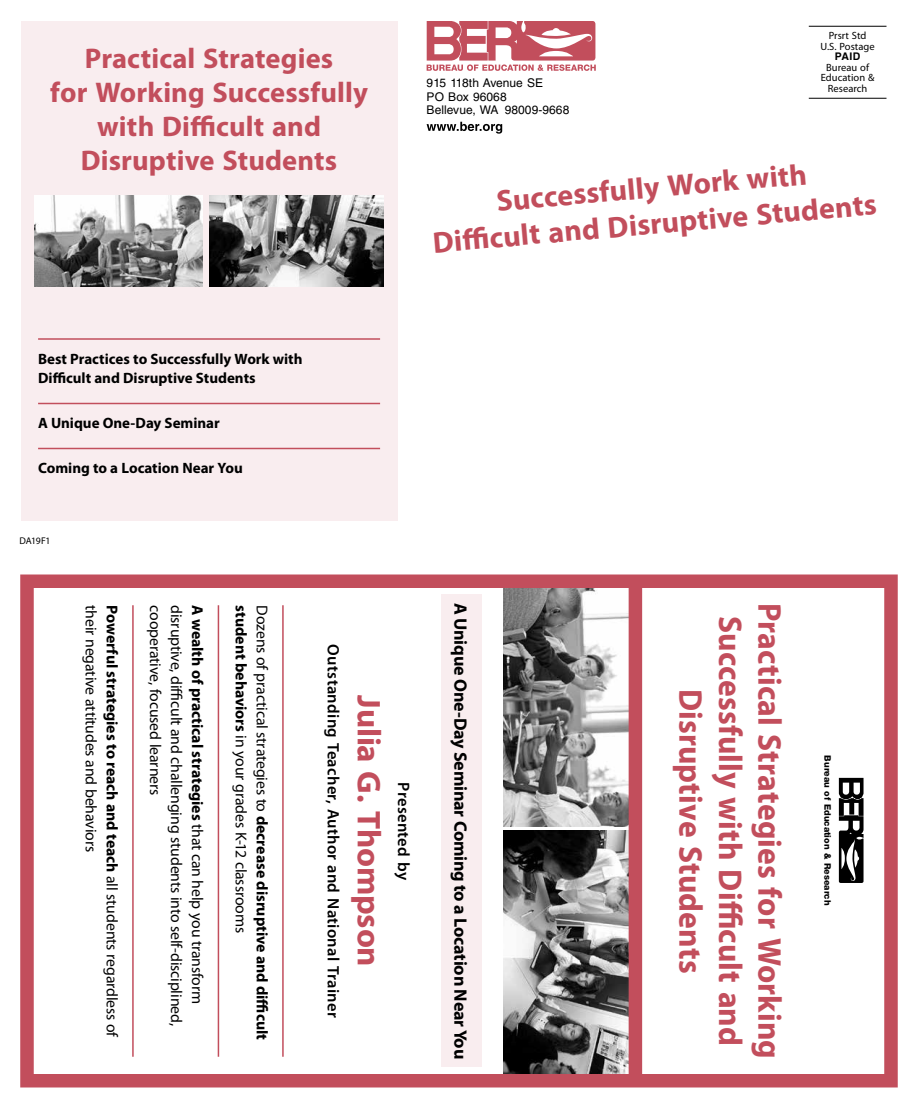
<style>
.page{position:relative;width:918px;height:1107px;background:#fff}
.page>*{position:absolute;margin:0;border:0;box-sizing:border-box;transform-origin:0 0}
.t1{font:700 33px/39.6px "Myriad Pro";letter-spacing:.005em;color:#c24e5c;text-align:center;scale:.96 1}
.t2{font:700 33px "Myriad Pro";letter-spacing:.005em;color:#c24e5c}
.t3{font:700 30px/36px "Myriad Pro";color:#c24e5c;text-align:center}
.t4{font:700 28.5px/34.2px "Myriad Pro";letter-spacing:.005em;color:#c24e5c;text-align:center}
.t5{font:700 18px "Myriad Pro";letter-spacing:-.01em;color:#000}
.t6{font:600 16.5px "Myriad Pro";letter-spacing:.015em;color:#000}
.t7{font:15.75px/21px "Myriad Pro";letter-spacing:-.01em;color:#000}
.t8{font:700 15.75px "Myriad Pro";letter-spacing:-.005em;color:#000}
.t9{font:700 15px/19.5px "Myriad Pro";color:#000}
.t10{font:12px/13.5px "Helvetica LT Std";letter-spacing:.005em;color:#000}
.t11{font:10.5px/10.5px "Myriad Pro";letter-spacing:.005em;color:#000;text-align:center}
.t12{font:700 10.5px "Helvetica LT Std";color:#000}
.t13{font:9.75px "Myriad Pro";letter-spacing:-.02em;color:#000}
.t14{font:800 9px "Helvetica Neue LT Std";color:#000}
.s1{font-weight:400}
.s2{font-weight:700}
</style>
<div class="page">
<div style="left:441px;top:595px;width:41px;height:472px;background:#f9edef"></div>
<div style="left:21px;top:21px;width:376px;height:499px;background:#f9edef"></div>
<hr style="left:38px;top:338px;width:342px;height:2px;background:#c24e5c">
<hr style="left:38px;top:403px;width:342px;height:1px;background:#c24e5c">
<hr style="left:38px;top:448px;width:342px;height:1px;background:#c24e5c">
<hr style="left:282px;top:605px;width:2px;height:452px;background:#c24e5c">
<hr style="left:218px;top:605px;width:1px;height:452px;background:#c24e5c">
<hr style="left:132px;top:605px;width:2px;height:452px;background:#c24e5c">
<hr style="left:809px;top:26px;width:78px;height:1px;background:#000">
<hr style="left:809px;top:98px;width:78px;height:1px;background:#000">
<svg style="left:427px;top:21px;width:169px;height:50px"></svg>
<svg style="left:427px;top:122px;width:75px;height:12px"></svg>
<svg style="left:839px;top:778px;width:25px;height:105px"></svg>
<img style="left:504px;top:589px;width:125px;height:237px">
<img style="left:504px;top:830px;width:125px;height:243px">
<img style="left:35px;top:195px;width:168px;height:92px">
<img style="left:210px;top:195px;width:173px;height:92px">
<div style="left:629px;top:579px;width:13px;height:504px;background:#c24e5c"></div>
<div style="left:20px;top:574px;width:878px;height:514px;border:14px solid #c24e5c"></div>
<h3 class="t4" style="left:50px;top:40px;width:319px">Practical Strategies<br>for Working Successfully with Difficult and<br>Disruptive Students</h3>
<p class="t10" style="left:427px;top:76px;width:144px">915 118th Avenue SE<br>PO Box 96068<br>Bellevue, WA 98009‑9668</p>
<p class="t11" style="left:821px;top:30px;width:56px">Prsrt Std<br>U.S. Postage</p>
<p class="t12" style="left:835px;top:50px;width:27px">PAID</p>
<p class="t11" style="left:821px;top:62px;width:55px">Bureau of<br>Education &amp;<br>Research</p>
<h2 class="t3" style="left:428px;top:188px;width:447px;rotate:-5deg">Successfully Work with<br>Diffi cult and Disruptive Students</h2>
<p class="t9" style="left:38px;top:348px;width:266px">Best Practices to Successfully Work with<br>Difficult and Disruptive Students</p>
<p class="t9" style="left:38px;top:413px;width:183px">A Unique One-Day Seminar</p>
<p class="t9" style="left:38px;top:458px;width:206px">Coming to a Location Near You</p>
<p class="t13" style="left:20px;top:535px;width:33px">DA19F1</p>
<p class="t7" style="left:102px;top:605px;width:248px;rotate:90deg">their negative attitudes and behaviors</p>
<p class="t8" style="left:208px;top:605px;width:400px;rotate:90deg">A wealth of practical strategies <span class="s1">that can help you transform</span></p>
<p class="t8" style="left:122px;top:605px;width:434px;rotate:90deg">Powerful strategies to reach and teach <span class="s1">all students regardless of</span></p>
<p class="t7" style="left:166px;top:605px;width:192px;rotate:90deg">cooperative, focused learners</p>
<p class="t7" style="left:187px;top:605px;width:422px;rotate:90deg">disruptive, difficult and challenging students into self-disciplined,</p>
<p class="t7" style="left:273px;top:605px;width:436px;rotate:90deg">Dozens of practical strategies to <span class="s2">decrease disruptive and difficult student behaviors</span> in your grades K-12 classrooms</p>
<p class="t6" style="left:344px;top:644px;width:375px;rotate:90deg">Outstanding Teacher, Author and National Trainer</p>
<h1 class="t2" style="left:390px;top:695px;width:273px;rotate:90deg">Julia G. Thompson</h1>
<p class="t6" style="left:414px;top:782px;width:99px;rotate:90deg">Presented by</p>
<p class="t5" style="left:472px;top:603px;width:458px;rotate:90deg">A Unique One-Day Seminar Coming to a Location Near You</p>
<h1 class="t1" style="left:791px;top:603px;width:476px;rotate:90deg">Practical Strategies for Working<br>Successfully with Difficult and<br>Disruptive Students</h1>
<p class="t14" style="left:833px;top:755px;width:151px;rotate:90deg">Bureau of Education &amp; Research</p>
</div>
